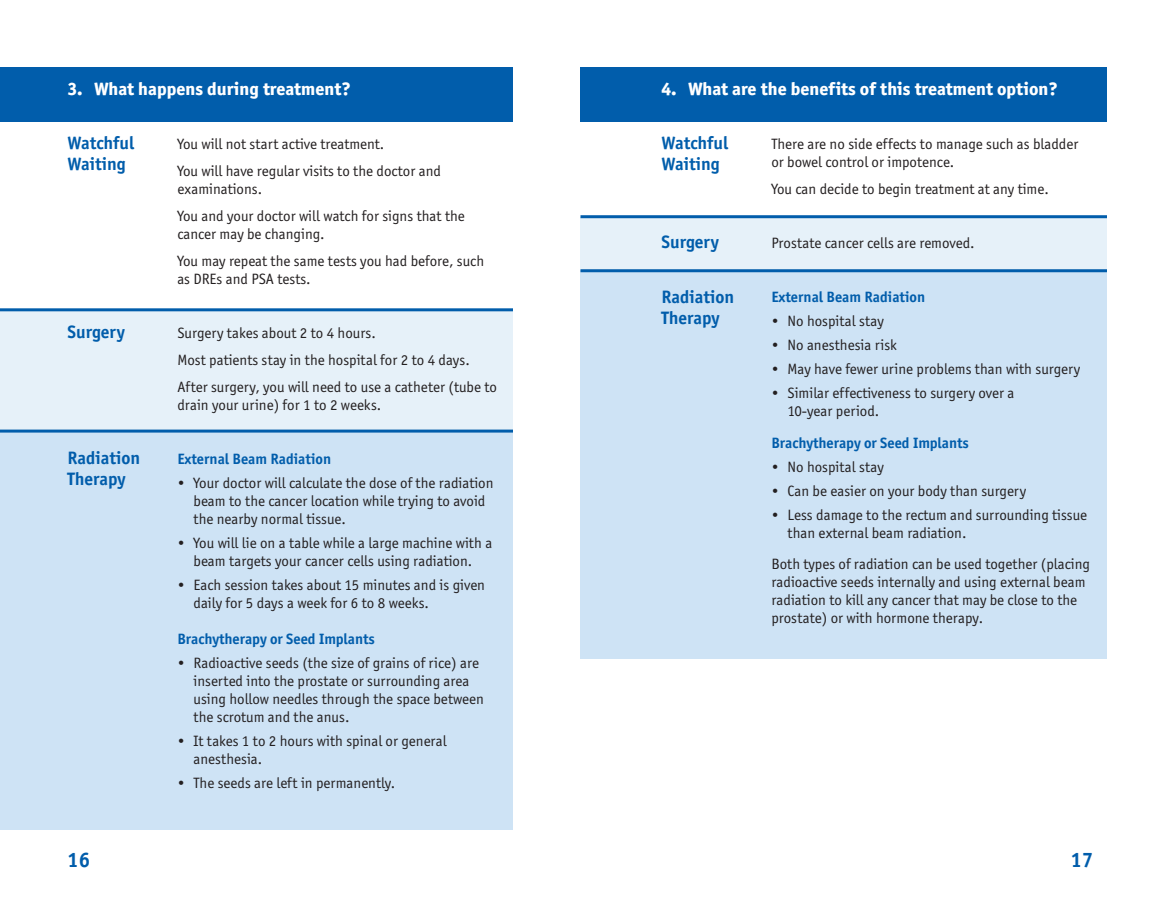
<style>
.page{position:relative;width:1161px;height:905px;background:#fff}
.page>*{position:absolute;margin:0;border:0;box-sizing:border-box;transform-origin:0 0}
.t1{font:700 21px "Officina San ITC";color:#015dab}
.t2{font:700 18px/21px "Officina San ITC";color:#015dab}
.t3{font:800 18px "Officina San ITC";color:#fff}
.t4{font:15px/18px "Officina San ITC";color:#231f20}
.t5{font:700 15px "Officina San ITC";color:#015dab}
</style>
<div class="page">
<div style="left:580px;top:217px;width:527px;height:59px;background:#e6f1f9"></div>
<div style="left:580px;top:270px;width:527px;height:388px;background:#cee3f5"></div>
<div style="left:580px;top:68px;width:527px;height:54px;background:#015dab"></div>
<div style="left:0;top:68px;width:513px;height:54px;background:#015dab"></div>
<div style="left:0;top:311px;width:513px;height:121px;background:#e6f1f9"></div>
<div style="left:0;top:431px;width:513px;height:398px;background:#cee3f5"></div>
<hr style="left:0;top:308px;width:513px;height:3px;background:#015dab">
<hr style="left:0;top:429px;width:513px;height:3px;background:#015dab">
<hr style="left:580px;top:215px;width:527px;height:3px;background:#015dab">
<hr style="left:580px;top:269px;width:527px;height:3px;background:#015dab">
<p class="t3" style="left:68px;top:82px;width:285px">3. What happens during treatment?</p>
<p class="t4" style="left:177px;top:130px;width:265px;line-height:27px">You will not start active treatment.<br>You will have regular visits to the doctor and</p>
<p class="t4" style="left:177px;top:175px;width:289px;line-height:27px">examinations.<br>You and your doctor will watch for signs that the</p>
<p class="t4" style="left:177px;top:220px;width:308px;line-height:27px">cancer may be changing.<br>You may repeat the same tests you had before, such</p>
<p class="t4" style="left:177px;top:269px;width:135px">as DREs and PSA tests.</p>
<p class="t2" style="left:68px;top:134px;width:68px">Watchful<br>Waiting</p>
<p class="t2" style="left:68px;top:323px;width:59px">Surgery</p>
<p class="t2" style="left:68px;top:449px;width:74px">Radiation<br>Therapy</p>
<h1 class="t1" style="left:68px;top:852px;width:24px">16</h1>
<p class="t4" style="left:177px;top:319px;width:321px;line-height:27px">Surgery takes about 2 to 4 hours.<br>Most patients stay in the hospital for 2 to 4 days.<br>After surgery, you will need to use a catheter (tube to</p>
<p class="t4" style="left:177px;top:395px;width:205px">drain your urine) for 1 to 2 weeks.</p>
<p class="t5" style="left:177px;top:453px;width:155px">External Beam Radiation</p>
<p class="t4" style="left:194px;top:473px;width:302px;text-indent:-16px">• Your doctor will calculate the dose of the radiation beam to the cancer location while trying to avoid the nearby normal tissue.</p>
<p class="t4" style="left:177px;top:533px;width:316px;text-align:center">• You will lie on a table while a large machine with a beam targets your cancer cells using radiation.</p>
<p class="t4" style="left:194px;top:575px;width:293px;text-indent:-16px">• Each session takes about 15 minutes and is given daily for 5 days a week for 6 to 8 weeks.</p>
<p class="t5" style="left:177px;top:633px;width:199px">Brachytherapy or Seed Implants</p>
<p class="t4" style="left:194px;top:654px;width:292px;text-indent:-16px">• Radioactive seeds (the size of grains of rice) are inserted into the prostate or surrounding area using hollow needles through the space between the scrotum and the anus.</p>
<p class="t4" style="left:194px;top:732px;width:255px;text-indent:-16px">• It takes 1 to 2 hours with spinal or general anesthesia.</p>
<p class="t4" style="left:177px;top:774px;width:220px">• The seeds are left in permanently.</p>
<p class="t3" style="left:662px;top:82px;width:398px">4. What are the benefits of this treatment option?</p>
<p class="t4" style="left:771px;top:135px;width:309px">There are no side effects to manage such as bladder or bowel control or impotence.</p>
<p class="t4" style="left:771px;top:180px;width:279px">You can decide to begin treatment at any time.</p>
<p class="t4" style="left:771px;top:233px;width:205px">Prostate cancer cells are removed.</p>
<p class="t2" style="left:662px;top:134px;width:68px">Watchful<br>Waiting</p>
<p class="t2" style="left:662px;top:233px;width:59px">Surgery</p>
<p class="t2" style="left:662px;top:288px;width:74px">Radiation<br>Therapy</p>
<p class="t5" style="left:771px;top:291px;width:155px">External Beam Radiation</p>
<p class="t4" style="left:771px;top:311px;width:114px">• No hospital stay</p>
<p class="t4" style="left:771px;top:336px;width:127px">• No anesthesia risk</p>
<p class="t4" style="left:771px;top:360px;width:310px">• May have fewer urine problems than with surgery</p>
<p class="t4" style="left:788px;top:384px;width:229px;text-indent:-16px">• Similar effectiveness to surgery over a<br>10-year period.</p>
<p class="t5" style="left:771px;top:437px;width:199px">Brachytherapy or Seed Implants</p>
<p class="t4" style="left:771px;top:457px;width:114px">• No hospital stay</p>
<p class="t4" style="left:771px;top:481px;width:256px">• Can be easier on your body than surgery</p>
<p class="t4" style="left:788px;top:505px;width:301px;text-indent:-16px">• Less damage to the rectum and surrounding tissue than external beam radiation.</p>
<p class="t4" style="left:771px;top:555px;width:320px">Both types of radiation can be used together (placing radioactive seeds internally and using external beam radiation to kill any cancer that may be close to the prostate) or with hormone therapy.</p>
<h1 class="t1" style="left:1071px;top:852px;width:24px">17</h1>
</div>
